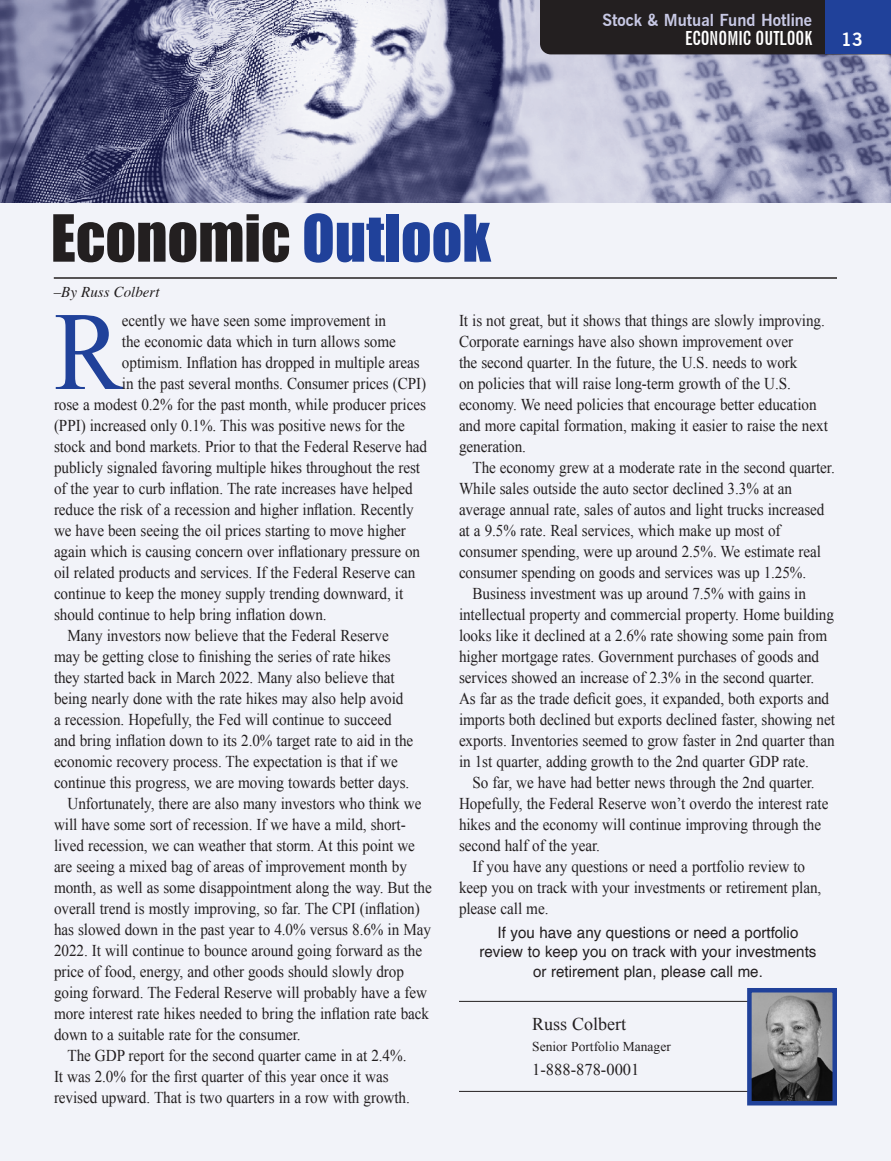
<style>
.page{position:relative;width:891px;height:1161px;background:#fff}
.page>*{position:absolute;margin:0;border:0;box-sizing:border-box;transform-origin:0 0}
.Body1{font:111.6px "Times New Roman";color:#20419a;scale:.92 1}
.Header1{font:60px "Impact";color:#231f20}
.Top_Left{font:700 extra-condensed 19.5px "News Gothic BT";color:#fff}
.Writer_Name{font:18px "Times New Roman";color:#231f20}
.t1{font:700 18px "News Gothic BT";color:#fff}
.Body1-2{font:16.5px/21px "Times New Roman";letter-spacing:-.005em;color:#231f20;scale:.92 1}
.Top_Left-2{font:700 16.5px "News Gothic BT";color:#c7c8e4}
.Writer_Title{font:16.5px "Times New Roman";color:#231f20}
.Body1-3{font:15.75px/19.5px "Helvetica";color:#231f20;text-align:center;scale:.96 1}
.Body1-4{font:italic 15px "Times";color:#231f20}
.Writer_Title-2{font:13.5px "Times New Roman";color:#231f20}
.s1{color:#20419a}
</style>
<div class="page">
<div style="left:0;top:14px;width:891px;height:1147px;background:#f2f3f9"></div>
<img style="left:0;top:0;width:891px;height:202px">
<div style="left:540px;top:0;width:285px;height:54px;background:#231f20"></div>
<hr style="left:459px;top:1091px;width:342px;height:1px;background:#231f20">
<hr style="left:54px;top:277px;width:783px;height:2px;background:#231f20">
<hr style="left:459px;top:1001px;width:342px;height:1px;background:#231f20">
<div style="left:825px;top:0;width:66px;height:54px;background:#20419a"></div>
<img style="left:752px;top:993px;width:80px;height:108px">
<div style="left:747px;top:988px;width:90px;height:118px;border:4px solid #20419a"></div>
<p class="Top_Left-2" style="left:602px;top:10px;width:211px">Stock &amp; Mutual Fund Hotline</p>
<p class="Top_Left" style="left:685px;top:27px;width:128px">ECONOMIC OUTLOOK</p>
<p class="t1" style="left:841px;top:29px;width:23px">13</p>
<p class="Header1" style="left:51px;top:192px;width:442px">Economic <span class="s1">Outlook</span></p>
<p class="Body1-4" style="left:54px;top:279px;width:107px">–By Russ Colbert</p>
<p class="Body1" style="left:54px;top:277px;width:76px">R</p>
<p class="Body1-2" style="left:122px;top:310px;width:289px">ecently we have seen some improvement in</p>
<p class="Body1-2" style="left:122px;top:331px;width:299px">the economic data which in turn allows some</p>
<p class="Body1-2" style="left:122px;top:352px;width:325px">optimism. Inflation has dropped in multiple areas</p>
<p class="Body1-2" style="left:122px;top:373px;width:332px">in the past several months. Consumer prices (CPI)</p>
<p class="Body1-2" style="left:54px;top:394px;width:406px">rose a modest 0.2% for the past month, while producer prices</p>
<p class="Body1-2" style="left:54px;top:415px;width:383px">(PPI) increased only 0.1%. This was positive news for the</p>
<p class="Body1-2" style="left:54px;top:436px;width:407px">stock and bond markets. Prior to that the Federal Reserve had</p>
<p class="Body1-2" style="left:54px;top:457px;width:400px">publicly signaled favoring multiple hikes throughout the rest</p>
<p class="Body1-2" style="left:54px;top:478px;width:391px">of the year to curb inflation. The rate increases have helped</p>
<p class="Body1-2" style="left:54px;top:499px;width:393px">reduce the risk of a recession and higher inflation. Recently</p>
<p class="Body1-2" style="left:54px;top:520px;width:384px">we have been seeing the oil prices starting to move higher</p>
<p class="Body1-2" style="left:54px;top:541px;width:400px">again which is causing concern over inflationary pressure on</p>
<p class="Body1-2" style="left:54px;top:562px;width:394px">oil related products and services. If the Federal Reserve can</p>
<p class="Body1-2" style="left:54px;top:583px;width:381px">continue to keep the money supply trending downward, it</p>
<p class="Body1-2" style="left:54px;top:604px;width:298px">should continue to help bring inflation down.</p>
<p class="Body1-2" style="left:54px;top:625px;width:392px;text-indent:14px">Many investors now believe that the Federal Reserve may be getting close to finishing the series of rate hikes they started back in March 2022. Many also believe that being nearly done with the rate hikes may also help avoid a recession. Hopefully, the Fed will continue to succeed and bring inflation down to its 2.0% target rate to aid in the economic recovery process. The expectation is that if we continue this progress, we are moving towards better days.</p>
<p class="Body1-2" style="left:54px;top:793px;width:412px;text-indent:14px">Unfortunately, there are also many investors who think we will have some sort of recession. If we have a mild, short&shy;lived recession, we can weather that storm. At this point we are seeing a mixed bag of areas of improvement month by month, as well as some disappointment along the way. But the overall trend is mostly improving, so far. The CPI (inflation) has slowed down in the past year to 4.0% versus 8.6% in May 2022. It will continue to bounce around going forward as the price of food, energy, and other goods should slowly drop going forward. The Federal Reserve will probably have a few more interest rate hikes needed to bring the inflation rate back down to a suitable rate for the consumer.</p>
<p class="Body1-2" style="left:54px;top:1045px;width:388px;text-indent:14px">The GDP report for the second quarter came in at 2.4%.<br>It was 2.0% for the first quarter of this year once it was revised upward. That is two quarters in a row with growth.</p>
<p class="Body1-2" style="left:459px;top:310px;width:402px">It is not great, but it shows that things are slowly improving.<br>Corporate earnings have also shown improvement over<br>the second quarter. In the future, the U.S. needs to work<br>on policies that will raise long-term growth of the U.S. economy. We need policies that encourage better education and more capital formation, making it easier to raise the next generation.</p>
<p class="Body1-2" style="left:459px;top:457px;width:410px;text-indent:14px">The economy grew at a moderate rate in the second quarter.<br>While sales outside the auto sector declined 3.3% at an average annual rate, sales of autos and light trucks increased at a 9.5% rate. Real services, which make up most of consumer spending, were up around 2.5%. We estimate real consumer spending on goods and services was up 1.25%.</p>
<p class="Body1-2" style="left:459px;top:583px;width:410px;text-indent:14px">Business investment was up around 7.5% with gains in intellectual property and commercial property. Home building looks like it declined at a 2.6% rate showing some pain from higher mortgage rates. Government purchases of goods and services showed an increase of 2.3% in the second quarter.<br>As far as the trade deficit goes, it expanded, both exports and imports both declined but exports declined faster, showing net exports. Inventories seemed to grow faster in 2nd quarter than in 1st quarter, adding growth to the 2nd quarter GDP rate.</p>
<p class="Body1-2" style="left:459px;top:772px;width:403px;text-indent:14px">So far, we have had better news through the 2nd quarter.<br>Hopefully, the Federal Reserve won’t overdo the interest rate hikes and the economy will continue improving through the second half of the year.</p>
<p class="Body1-2" style="left:459px;top:856px;width:395px;text-indent:14px">If you have any questions or need a portfolio review to keep you on track with your investments or retirement plan, please call me.</p>
<p class="Body1-3" style="left:480px;top:923px;width:352px">If you have any questions or need a portfolio review to keep you on track with your investments or retirement plan, please call me.</p>
<p class="Writer_Name" style="left:532px;top:1012px;width:95px">Russ Colbert</p>
<p class="Writer_Title-2" style="left:532px;top:1037px;width:140px">Senior Portfolio Manager</p>
<p class="Writer_Title" style="left:532px;top:1058px;width:109px">1-888-878-0001</p>
</div>
